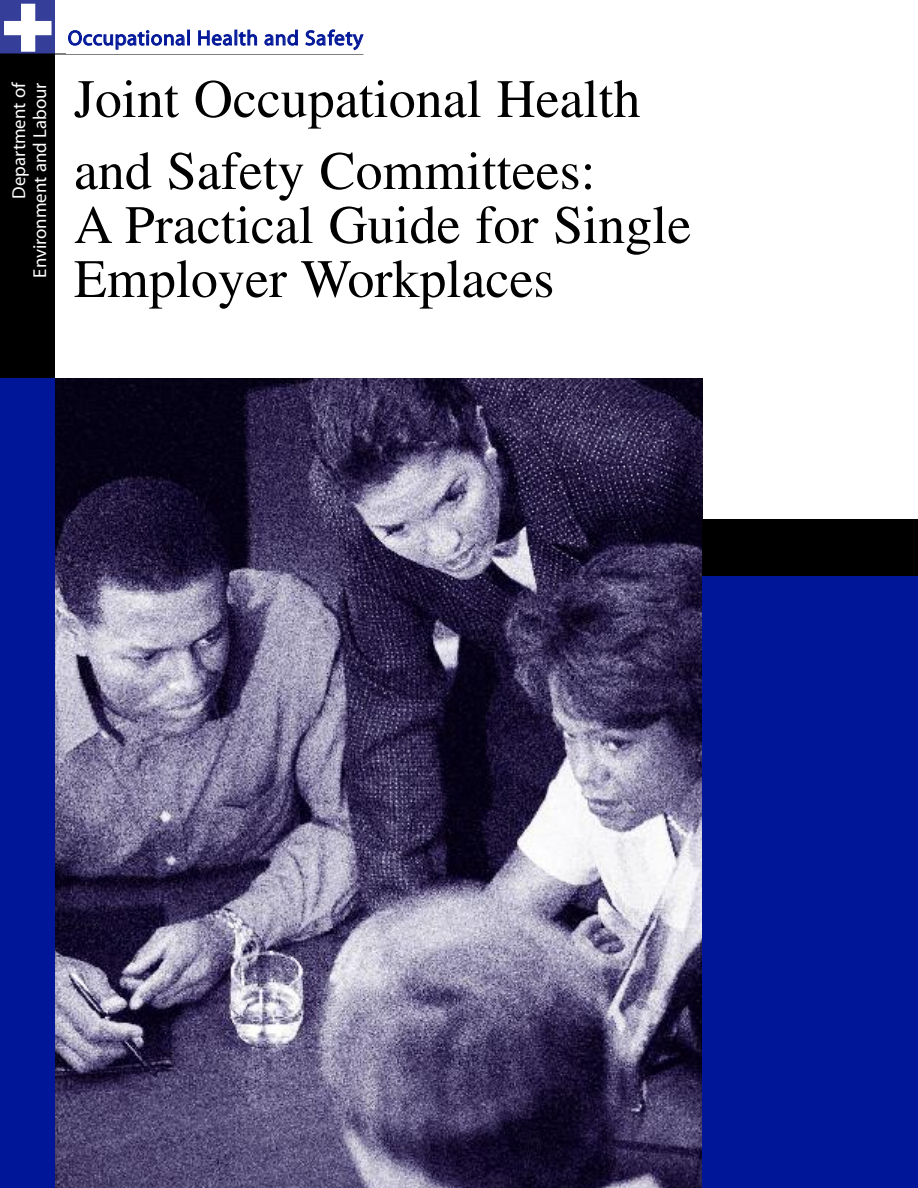
<style>
.page{position:relative;width:918px;height:1188px;background:#fff}
.page>*{position:absolute;margin:0;border:0;box-sizing:border-box;transform-origin:0 0}
.t1{font:54px/72px "Times";color:#000}
.t2{font:21px "Myriad";letter-spacing:.03em;color:#001698}
.t3{font:18.75px/21px "Myriad";color:#fff;text-align:right}
</style>
<div class="page">
<img style="left:54px;top:378px;width:648px;height:810px">
<div style="left:0;top:378px;width:54px;height:810px;background:#001698"></div>
<div style="left:0;top:54px;width:54px;height:324px;background:#000"></div>
<div style="left:0;top:0;width:54px;height:54px;background:#353e99"></div>
<svg style="left:4px;top:4px;width:48px;height:48px"></svg>
<hr style="left:0;top:54px;width:363px;height:1px;background:#000">
<div style="left:702px;top:574px;width:216px;height:614px;background:#001698"></div>
<div style="left:702px;top:519px;width:216px;height:56px;background:#000"></div>
<p class="t3" style="left:10px;top:278px;width:197px;rotate:-90deg">Department of<br>Environment and Labour</p>
<p class="t2" style="left:68px;top:30px;width:297px">Occupational Health and Safety</p>
<p class="t1" style="left:74px;top:68px;width:568px">Joint Occupational Health and Safety Committees:</p>
<p class="t1" style="left:74px;top:203px;width:619px;line-height:54px">A Practical Guide for Single<br>Employer Workplaces</p>
</div>
